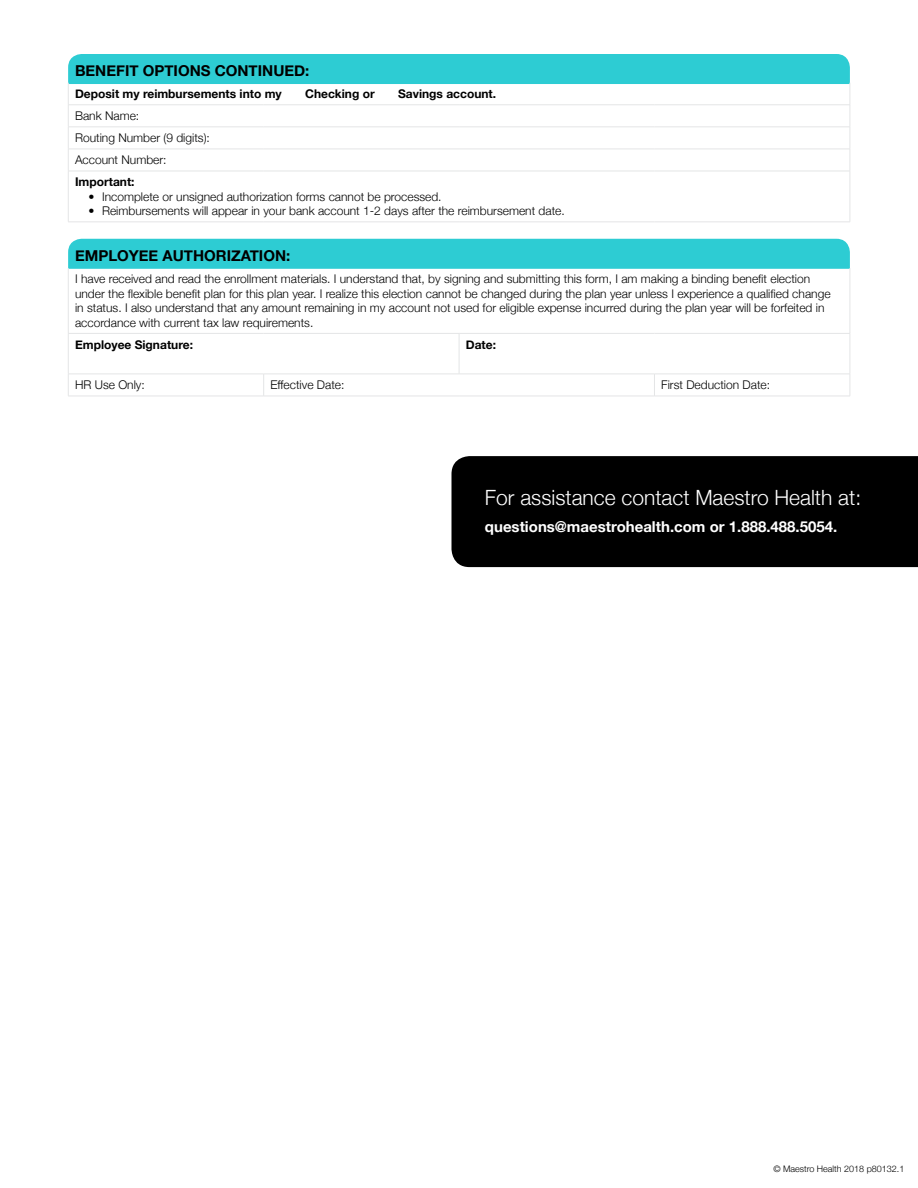
<style>
.page{position:relative;width:918px;height:1188px;background:#fff}
.page>*{position:absolute;margin:0;border:0;box-sizing:border-box;transform-origin:0 0}
.Left_Column{font:300 21px "Helvetica Neue";color:#fff}
.Left_Column-2{font:700 15px "Helvetica Neue";color:#000}
.Left_Column-3{font:700 15px "Helvetica Neue";color:#fff}
.Left_Column-4{font:300 12px/14.4px "Helvetica Neue";color:#000}
.Left_Column-5{font:700 12px "Helvetica Neue";color:#000}
.body{font:300 9px "Helvetica Neue";color:#000}
</style>
<div class="page">
<div style="left:452px;top:456px;width:466px;height:111px;background:#000"></div>
<div style="left:68px;top:239px;width:782px;height:30px;background:#2dccd3"></div>
<svg style="left:68px;top:54px;width:783px;height:117px"></svg>
<hr style="left:68px;top:171px;width:196px;height:1px;background:#e4e5e6">
<hr style="left:68px;top:171px;width:1px;height:51px;background:#e4e5e6">
<hr style="left:264px;top:171px;width:195px;height:1px;background:#e4e5e6">
<hr style="left:459px;top:171px;width:195px;height:1px;background:#e4e5e6">
<hr style="left:654px;top:171px;width:196px;height:1px;background:#e4e5e6">
<hr style="left:850px;top:171px;width:1px;height:51px;background:#e4e5e6">
<hr style="left:68px;top:268px;width:1px;height:65px;background:#e4e5e6">
<hr style="left:850px;top:268px;width:1px;height:65px;background:#e4e5e6">
<hr style="left:68px;top:333px;width:196px;height:1px;background:#e4e5e6">
<hr style="left:68px;top:334px;width:1px;height:40px;background:#e4e5e6">
<hr style="left:264px;top:333px;width:195px;height:1px;background:#e4e5e6">
<hr style="left:459px;top:333px;width:195px;height:1px;background:#e4e5e6">
<hr style="left:459px;top:334px;width:1px;height:40px;background:#e4e5e6">
<hr style="left:654px;top:333px;width:196px;height:1px;background:#e4e5e6">
<hr style="left:850px;top:334px;width:1px;height:40px;background:#e4e5e6">
<hr style="left:68px;top:374px;width:196px;height:1px;background:#e4e5e6">
<svg style="left:68px;top:375px;width:1px;height:21px"></svg>
<hr style="left:264px;top:374px;width:195px;height:1px;background:#e4e5e6">
<svg style="left:263px;top:375px;width:1px;height:21px"></svg>
<hr style="left:459px;top:374px;width:195px;height:1px;background:#e4e5e6">
<hr style="left:654px;top:374px;width:196px;height:1px;background:#e4e5e6">
<svg style="left:654px;top:375px;width:1px;height:21px"></svg>
<svg style="left:850px;top:374px;width:1px;height:21px"></svg>
<hr style="left:68px;top:396px;width:196px;height:1px;background:#e4e5e6">
<hr style="left:264px;top:396px;width:195px;height:1px;background:#e4e5e6">
<hr style="left:459px;top:396px;width:195px;height:1px;background:#e4e5e6">
<hr style="left:654px;top:396px;width:196px;height:1px;background:#e4e5e6">
<hr style="left:68px;top:222px;width:196px;height:1px;background:#e4e5e6">
<hr style="left:264px;top:222px;width:195px;height:1px;background:#e4e5e6">
<hr style="left:459px;top:222px;width:195px;height:1px;background:#e4e5e6">
<hr style="left:654px;top:222px;width:196px;height:1px;background:#e4e5e6">
<p class="Left_Column-2" style="left:75px;top:59px;width:236px">BENEFIT OPTIONS CONTINUED:</p>
<p class="Left_Column-5" style="left:75px;top:84px;width:208px">Deposit my reimbursements into my</p>
<p class="Left_Column-5" style="left:305px;top:84px;width:71px">Checking or</p>
<p class="Left_Column-5" style="left:398px;top:84px;width:100px">Savings account.</p>
<p class="Left_Column-4" style="left:75px;top:108px;width:66px">Bank Name:</p>
<p class="Left_Column-4" style="left:75px;top:130px;width:136px">Routing Number (9 digits):</p>
<p class="Left_Column-4" style="left:75px;top:152px;width:93px">Account Number:</p>
<p class="Left_Column-5" style="left:75px;top:173px;width:61px">Important:</p>
<p class="Left_Column-4" style="left:89px;top:188px;width:355px">• Incomplete or unsigned authorization forms cannot be processed.</p>
<p class="Left_Column-4" style="left:89px;top:203px;width:478px">• Reimbursements will appear in your bank account 1-2 days after the reimbursement date.</p>
<p class="Left_Column-2" style="left:75px;top:244px;width:217px">EMPLOYEE AUTHORIZATION:</p>
<p class="Left_Column-4" style="left:75px;top:271px;width:757px">I have received and read the enrollment materials. I understand that, by signing and submitting this form, I am making a binding benefit election under the flexible benefit plan for this plan year. I realize this election cannot be changed during the plan year unless I experience a qualified change in status. I also understand that any amount remaining in my account not used for eligible expense incurred during the plan year will be forfeited in accordance with current tax law requirements.</p>
<p class="Left_Column-5" style="left:75px;top:335px;width:119px">Employee Signature:</p>
<p class="Left_Column-5" style="left:466px;top:335px;width:32px">Date:</p>
<p class="Left_Column-4" style="left:75px;top:377px;width:71px">HR Use Only:</p>
<p class="Left_Column-4" style="left:270px;top:377px;width:76px">Effective Date:</p>
<p class="Left_Column-4" style="left:661px;top:377px;width:110px">First Deduction Date:</p>
<p class="Left_Column" style="left:485px;top:480px;width:378px">For assistance contact Maestro Health at:</p>
<p class="Left_Column-3" style="left:485px;top:515px;width:354px">questions@maestrohealth.com or 1.888.488.5054.</p>
<p class="body" style="left:773px;top:1162px;width:133px">© Maestro Health 2018 p80132.1</p>
</div>
